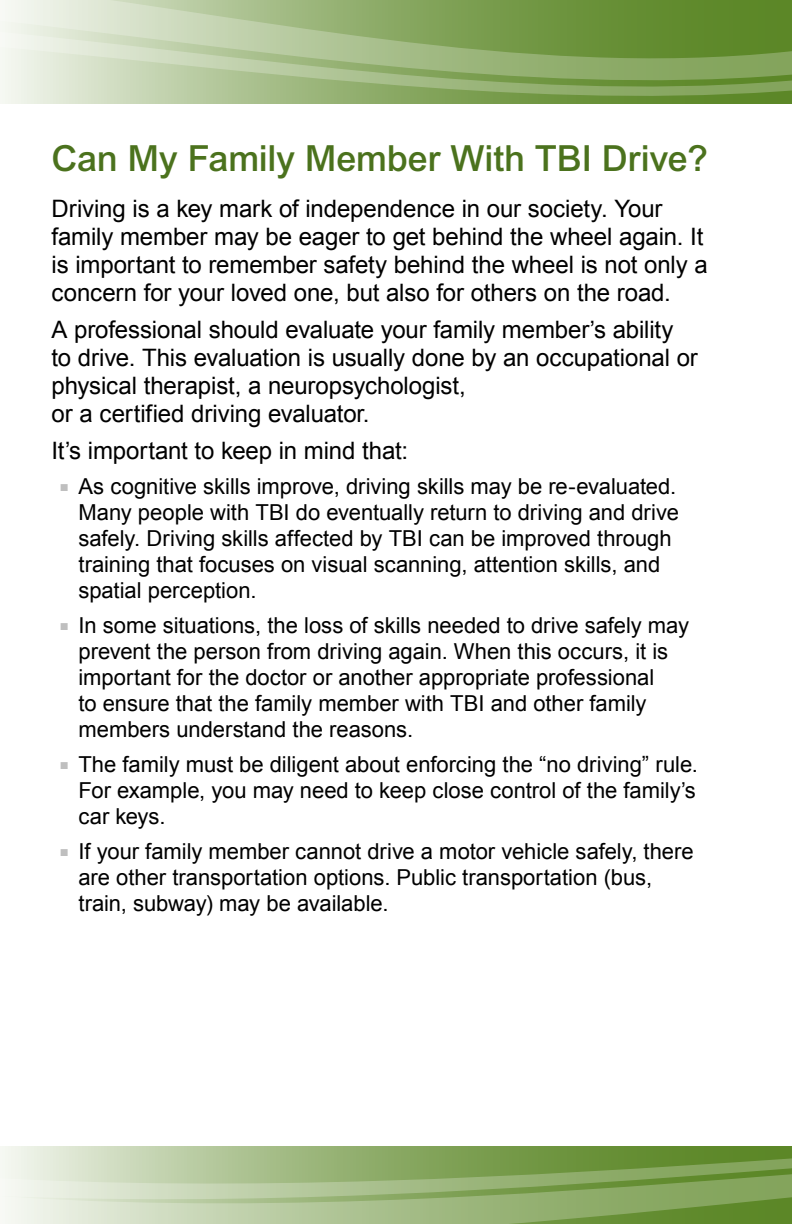
<style>
.page{position:relative;width:792px;height:1224px;background:#fff}
.page>*{position:absolute;margin:0;border:0;box-sizing:border-box;transform-origin:0 0}
.t1{font:500 36px "Arial";letter-spacing:-.005em;color:#4b721d}
.t2{font:24px/28px "Arial";letter-spacing:-.005em;color:#000}
.t3{font:22px/26px "Arial";color:#000}
.s1{color:#bfbfbf}
</style>
<div class="page">
<svg style="left:0;top:98px;width:792px;height:6px;background:#93b070"></svg>
<svg style="left:0;top:0;width:792px;height:29px;background:#96b274"></svg>
<svg style="left:0;top:29px;width:792px;height:69px;background:#9fb981"></svg>
<svg style="left:0;top:1146px;width:792px;height:6px;background:#93b070"></svg>
<svg style="left:5px;top:1221px;width:787px;height:3px;background:#a0b982"></svg>
<svg style="left:0;top:1152px;width:792px;height:69px;background:#a1ba83"></svg>
<h2 class="t1" style="left:52px;top:137px;width:658px">Can My Family Member With TBI Drive?</h2>
<p class="t2" style="left:52px;top:194px;width:658px">Driving is a key mark of independence in our society. Your family member may be eager to get behind the wheel again. It is important to remember safety behind the wheel is not only a concern for your loved one, but also for others on the road.</p>
<p class="t2" style="left:52px;top:315px;width:648px">A professional should evaluate your family member’s ability to drive. This evaluation is usually done by an occupational or physical therapist, a neuropsychologist,<br>or a certified driving evaluator.</p>
<p class="t2" style="left:52px;top:436px;width:358px">It’s important to keep in mind that:</p>
<p class="t3" style="left:78px;top:473px;width:602px;text-indent:-18px"><span class="s1">■</span> As cognitive skills improve, driving skills may be re-evaluated.<br>Many people with TBI do eventually return to driving and drive safely. Driving skills affected by TBI can be improved through training that focuses on visual scanning, attention skills, and spatial perception.</p>
<p class="t3" style="left:78px;top:612px;width:612px;text-indent:-18px"><span class="s1">■</span> In some situations, the loss of skills needed to drive safely may prevent the person from driving again. When this occurs, it is important for the doctor or another appropriate professional<br>to ensure that the family member with TBI and other family members understand the reasons.</p>
<p class="t3" style="left:78px;top:751px;width:621px;text-align:justify;text-indent:-18px"><span class="s1">■</span> The family must be diligent about enforcing the “no driving” rule.<br>For example, you may need to keep close control of the family’s car keys.</p>
<p class="t3" style="left:78px;top:838px;width:617px;text-indent:-18px"><span class="s1">■</span> If your family member cannot drive a motor vehicle safely, there are other transportation options. Public transportation (bus, train, subway) may be available.</p>
</div>
